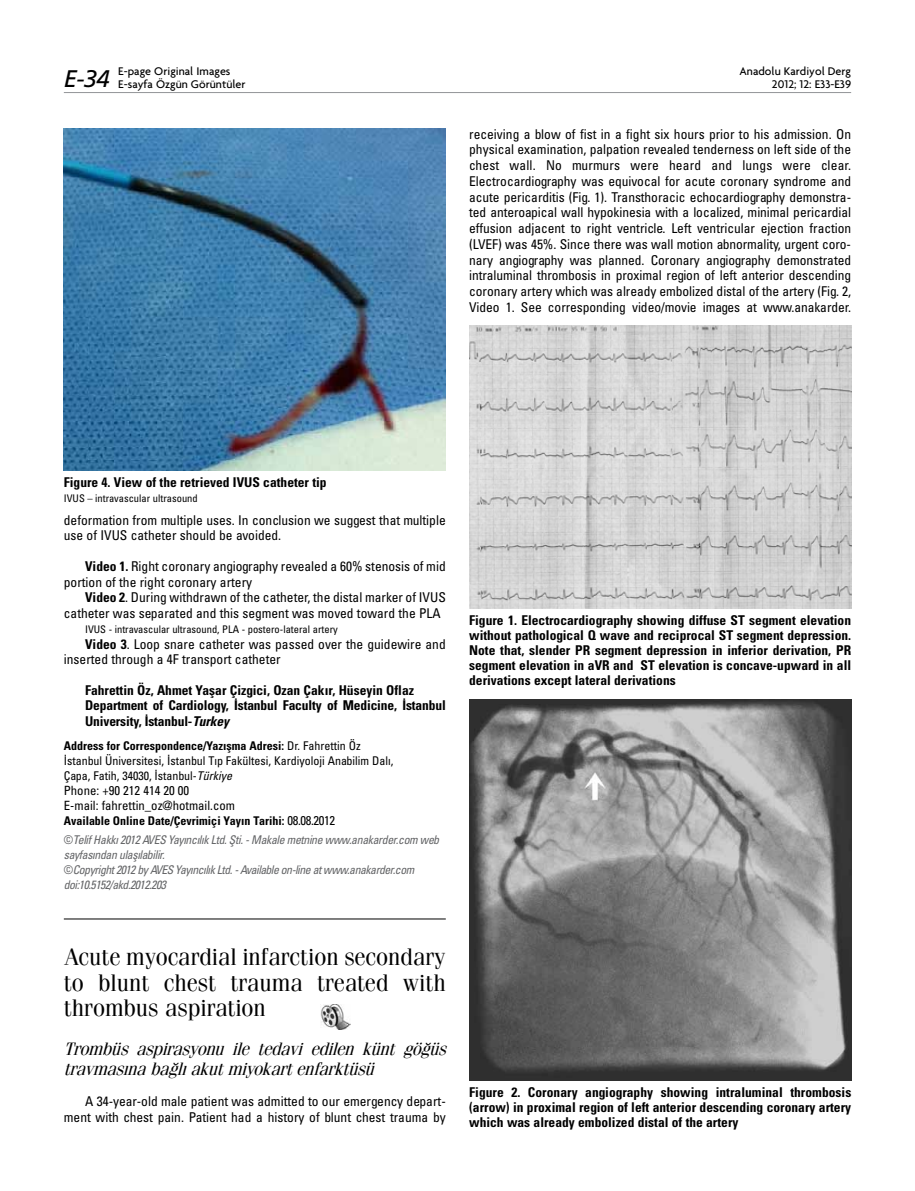
<style>
.page{position:relative;width:915px;height:1191px;background:#fff}
.page>*{position:absolute;margin:0;border:0;box-sizing:border-box;transform-origin:0 0}
.t1{font:24px/25.5px "Fenice Tr";color:#000;text-align:justify}
.t2{font:24px "Frutiger Italic Tr";color:#000}
.t3{font:italic 18px/19.5px "Fenice Tr";color:#000}
.t4{font:13.5px/15.8px "Univers Condensed Tr";color:#000}
.t5{font:13.5px/15px "Univers Cond Bd Tr";color:#000;text-align:justify}
.t6{font:12.75px/15px "Univers Condensed Tr";color:#000}
.t7{font:12px/15px "Univers Cond Ita Tr";letter-spacing:-.04em;color:#636466}
.t8{font:12px "Univers Cond Bd Tr";color:#000}
.t9{font:12px/15px "Univers Condensed Tr";color:#000}
.t10{font:500 12px/13.5px "Firma";color:#000}
.t11{font:10.5px "Univers Condensed Tr";color:#000}
.s1{font-family:"Univers Cond Bd Tr"}
.s2{font-family:"Univers Cond Bd Ita Tr"}
.s3{font-family:"Univers Condensed Tr"}
.s4{font-family:"Univers Cond Ita Tr"}
.s5{font-family:"Univers Condensed Tr";font-size:12.75px}
</style>
<div class="page">
<img style="left:64px;top:129px;width:381px;height:342px">
<img style="left:469px;top:325px;width:381px;height:283px">
<img style="left:469px;top:700px;width:381px;height:381px">
<hr style="left:64px;top:918px;width:381px;height:1px;background:#000">
<img style="left:321px;top:1004px;width:29px;height:25px">
<hr style="left:64px;top:92px;width:786px;height:1px;background:#939598">
<p class="t10" style="left:118px;top:64px;width:129px">E-page Original Images<br>E-sayfa Özgün Görüntüler</p>
<p class="t10" style="left:739px;top:64px;width:113px">Anadolu Kardiyol Derg</p>
<h1 class="t2" style="left:64px;top:65px;width:47px">E-34</h1>
<p class="t10" style="left:771px;top:78px;width:81px">2012; 12: E33-E39</p>
<p class="t4" style="left:469px;top:126px;width:383px;text-align:justify">receiving a blow of fist in a fight six hours prior to his admission. On physical examination, palpation revealed tenderness on left side of the chest wall. No murmurs were heard and lungs were clear.<br>Electrocardiography was equivocal for acute coronary syndrome and acute pericarditis (Fig. 1). Transthoracic echocardiography demonstra&shy;ted anteroapical wall hypokinesia with a localized, minimal pericardial effusion adjacent to right ventricle. Left ventricular ejection fraction (LVEF) was 45%. Since there was wall motion abnormality, urgent coro&shy;nary angiography was planned. Coronary angiography demonstrated intraluminal thrombosis in proximal region of left anterior descending coronary artery which was already embolized distal of the artery (Fig. 2, Video 1. See corresponding video/movie images at www.anakarder.</p>
<p class="t5" style="left:64px;top:474px;width:264px">Figure 4. View of the retrieved IVUS catheter tip</p>
<p class="t11" style="left:64px;top:492px;width:135px">IVUS – intravascular ultrasound</p>
<p class="t4" style="left:64px;top:511px;width:383px">deformation from multiple uses. In conclusion we suggest that multiple use of IVUS catheter should be avoided.</p>
<p class="t4" style="left:64px;top:558px;width:383px;text-indent:21px"><span class="s1">Video 1.</span> Right coronary angiography revealed a 60% stenosis of mid portion of the right coronary artery</p>
<p class="t4" style="left:64px;top:589px;width:383px;text-indent:21px"><span class="s1">Video 2</span>. During withdrawn of the catheter, the distal marker of IVUS catheter was separated and this segment was moved toward the PLA</p>
<p class="t11" style="left:85px;top:622px;width:254px">IVUS - intravascular ultrasound, PLA - postero-lateral artery</p>
<p class="t4" style="left:64px;top:635px;width:383px;text-indent:21px"><span class="s1">Video 3</span>. Loop snare catheter was passed over the guidewire and inserted through a 4F transport catheter</p>
<p class="t5" style="left:85px;top:682px;width:362px;text-align:left">Fahrettin Öz, Ahmet Yaşar Çizgici, Ozan Çakır, Hüseyin Oflaz<br>Department of Cardiology, İstanbul Faculty of Medicine, İstanbul<br>University, İstanbul-<span class="s2">Turkey</span></p>
<p class="t8" style="left:64px;top:738px;width:298px">Address for Correspondence/Yaz›şma Adresi: <span class="s3">Dr. Fahrettin Öz</span></p>
<p class="t9" style="left:64px;top:752px;width:331px">İstanbul Üniversitesi, İstanbul Tıp Fakültesi, Kardiyoloji Anabilim Dalı,<br>Çapa, Fatih, 34030, İstanbul-<span class="s4">Türkiye</span></p>
<p class="t6" style="left:64px;top:782px;width:173px">Phone: +90 212 414 20 00<br>E-mail: fahrettin_oz@hotmail.com</p>
<p class="t8" style="left:64px;top:813px;width:272px">Available Online Date/Çevrimiçi Yayın Tarihi: <span class="s5">08.08.2012</span></p>
<p class="t7" style="left:64px;top:831px;width:377px"><span class="s3">©</span>Telif Hakk› 2012 AVES Yay›nc›l›k Ltd. Şti. - Makale metnine www.anakarder.com web sayfas›ndan ulaş›labilir.<br><span class="s3">©</span>Copyright 2012 by AVES Yay›nc›l›k Ltd. - Available on-line at www.anakarder.com doi:10.5152/akd.2012.203</p>
<p class="t5" style="left:469px;top:612px;width:383px">Figure 1. Electrocardiography showing diffuse ST segment elevation without pathological Q wave and reciprocal ST segment depression.<br>Note that, slender PR segment depression in inferior derivation, PR segment elevation in aVR and ST elevation is concave-upward in all derivations except lateral derivations</p>
<h1 class="t1" style="left:64px;top:944px;width:383px">Acute myocardial infarction secondary to blunt chest trauma treated with thrombus aspiration</h1>
<h2 class="t3" style="left:64px;top:1039px;width:389px">Trombüs aspirasyonu ile tedavi edilen künt göğüs travmasınabağlıakutmiyokartenfarktüsü</h2>
<p class="t4" style="left:64px;top:1093px;width:383px;text-align:right">A 34-year-old male patient was admitted to our emergency depart&shy;ment with chest pain. Patient had a history of blunt chest trauma by</p>
<p class="t5" style="left:469px;top:1084px;width:383px">Figure 2. Coronary angiography showing intraluminal thrombosis (arrow) in proximal region of left anterior descending coronary artery which was already embolized distal of the artery</p>
</div>
